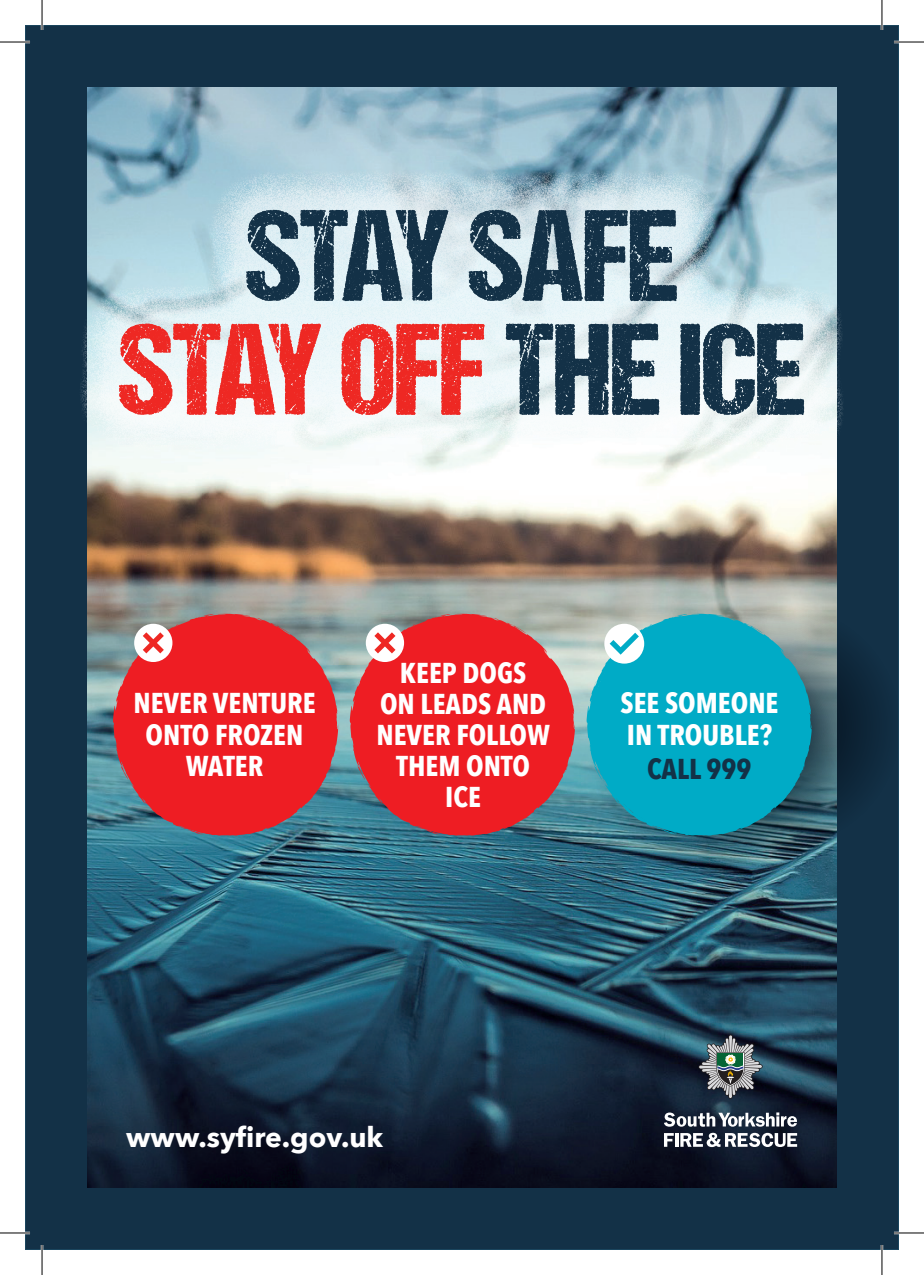
<style>
.page{position:relative;width:924px;height:1275px;background:#fff}
.page>*{position:absolute;margin:0;border:0;box-sizing:border-box;transform-origin:0 0}
.t1{font:130.2px "DCC Ash";letter-spacing:-.01em;color:#ee2823}
.t2{font:130.2px "DCC Ash";letter-spacing:-.02em;color:#133147}
.t3{font:700 28.6px/31px "Avenir Next Condensed";color:#fff;text-align:center}
.t4{font:700 28.6px "Avenir Next Condensed";color:#133147}
.t5{font:700 28px "Avenir Next";color:#fff}
.s1{color:#133147}
</style>
<div class="page">
<div style="left:25px;top:25px;width:873px;height:1224px;background:#133147"></div>
<img style="left:87px;top:87px;width:749px;height:1100px">
<svg style="left:612px;top:595px;width:265px;height:261px"></svg>
<svg style="left:547px;top:626px;width:332px;height:260px"></svg>
<svg style="left:698px;top:1034px;width:64px;height:64px;background:#57666b"></svg>
<svg style="left:663px;top:1112px;width:133px;height:14px"></svg>
<svg style="left:663px;top:1132px;width:133px;height:15px;background:#888d96"></svg>
<svg style="left:113px;top:614px;width:225px;height:221px;background:#d1353b"></svg>
<svg style="left:198px;top:830px;width:4px;height:5px"></svg>
<svg style="left:349px;top:614px;width:225px;height:221px;background:#d4373d"></svg>
<svg style="left:435px;top:830px;width:3px;height:5px"></svg>
<img style="left:586px;top:614px;width:225px;height:221px">
<svg style="left:671px;top:831px;width:4px;height:4px"></svg>
<div style="left:590px;top:617px;width:218px;height:218px;background:#00abc6;border-radius:50%"></div>
<div style="left:365px;top:624px;width:39px;height:38px;background:#fff;border-radius:50%"></div>
<svg style="left:374px;top:632px;width:21px;height:21px"></svg>
<div style="left:604px;top:624px;width:40px;height:39px;background:#fff;border-radius:50%"></div>
<svg style="left:609px;top:629px;width:33px;height:25px"></svg>
<div style="left:134px;top:624px;width:38px;height:38px;background:#fff;border-radius:50%"></div>
<svg style="left:143px;top:629px;width:26px;height:24px"></svg>
<div style="left:78px;top:168px;width:766px;height:288px;background:#fff;opacity:.42"></div>
<hr style="left:0;top:41px;width:30px;height:2px;background:#fff">
<hr style="left:893px;top:41px;width:30px;height:2px;background:#fff">
<hr style="left:0;top:1231px;width:30px;height:3px;background:#fff">
<hr style="left:893px;top:1231px;width:30px;height:3px;background:#fff">
<hr style="left:41px;top:0;width:2px;height:30px;background:#fff">
<hr style="left:41px;top:1245px;width:2px;height:30px;background:#fff">
<hr style="left:880px;top:0;width:2px;height:30px;background:#fff">
<hr style="left:880px;top:1245px;width:2px;height:30px;background:#fff">
<hr style="left:0;top:42px;width:30px;height:1px;background:#000">
<hr style="left:893px;top:42px;width:30px;height:1px;background:#000">
<hr style="left:0;top:1232px;width:30px;height:1px;background:#000">
<hr style="left:893px;top:1232px;width:30px;height:1px;background:#000">
<hr style="left:42px;top:0;width:1px;height:30px;background:#000">
<hr style="left:42px;top:1245px;width:1px;height:30px;background:#000">
<hr style="left:881px;top:0;width:1px;height:30px;background:#000">
<hr style="left:881px;top:1245px;width:1px;height:30px;background:#000">
<p class="t2" style="left:245px;top:186px;width:435px">STAY SAFE</p>
<p class="t1" style="left:118px;top:300px;width:689px">STAY OFF<span class="s1">THE ICE</span></p>
<p class="t3" style="left:376px;top:657px;width:175px">KEEP DOGS<br>ON LEADS AND<br>NEVER FOLLOW<br>THEM ONTO</p>
<p class="t3" style="left:445px;top:781px;width:37px">ICE</p>
<p class="t3" style="left:133px;top:686px;width:183px;line-height:31.8px">NEVER VENTURE<br>ONTO FROZEN<br>WATER</p>
<p class="t3" style="left:620px;top:686px;width:159px;line-height:31.8px;text-align:left">SEE SOMEONE<br>IN TROUBLE?</p>
<p class="t4" style="left:647px;top:751px;width:106px">CALL 999</p>
<p class="t5" style="left:126px;top:1112px;width:258px">www.syfire.gov.uk</p>
</div>
